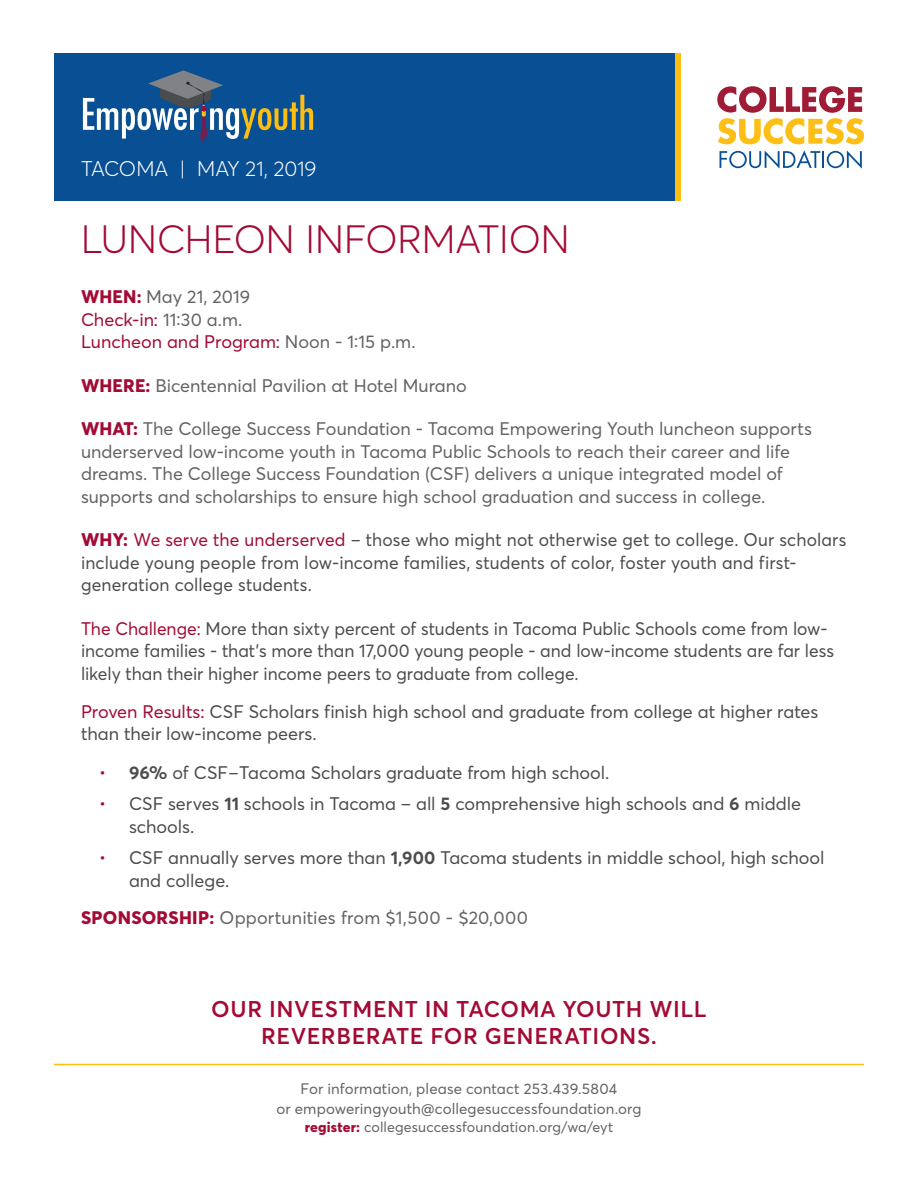
<style>
.page{position:relative;width:918px;height:1188px;background:#fff}
.page>*{position:absolute;margin:0;border:0;box-sizing:border-box;transform-origin:0 0}
.t1{font:300 39px "Averta";color:#a30a34}
.t2{font:600 22.5px "Averta";letter-spacing:.025em;color:#a30a34}
.t3{font:300 21px "Averta";color:#fff}
.t4{font:18px/22.5px "Averta";color:#4b4c4d}
.t5{font:18px/22.5px "Averta";color:#636366}
.t6{font:18px "Averta";color:#a30a34}
.t7{font:15px/19.5px "Averta";letter-spacing:.01em;color:#636366;text-align:center}
.t8{font:14.25px "Averta";letter-spacing:.01em;color:#636366}
.s1{font-weight:800;color:#a30a34}
.s2{color:#636366}
.s3{color:#a30a34}
.s4{font-weight:300;color:#a30a34}
.s5{font-weight:700}
</style>
<div class="page">
<div style="left:54px;top:54px;width:622px;height:147px;background:#094f94"></div>
<svg style="left:717px;top:86px;width:147px;height:58px"></svg>
<svg style="left:720px;top:150px;width:142px;height:19px"></svg>
<svg style="left:83px;top:70px;width:230px;height:73px"></svg>
<div style="left:676px;top:54px;width:5px;height:147px;background:#fdbe12"></div>
<hr style="left:54px;top:1064px;width:810px;height:1px;background:#fdbe12">
<p class="t3" style="left:81px;top:154px;width:237px">TACOMA | MAY 21, 2019</p>
<p class="t1" style="left:81px;top:212px;width:490px">LUNCHEON INFORMATION</p>
<p class="t5" style="left:81px;top:285px;width:171px"><span class="s1">WHEN:</span> May 21, 2019</p>
<p class="t6" style="left:81px;top:307px;width:163px">Check-in: <span class="s2">11:30 a.m.</span></p>
<p class="t6" style="left:81px;top:329px;width:336px">Luncheon and Program: <span class="s2">Noon - 1:15 p.m.</span></p>
<p class="t5" style="left:81px;top:373px;width:387px"><span class="s1">WHERE:</span> Bicentennial Pavilion at Hotel Murano</p>
<p class="t5" style="left:81px;top:417px;width:732px"><span class="s1">WHAT:</span> The College Success Foundation - Tacoma Empowering Youth luncheon supports underserved low-income youth in Tacoma Public Schools to reach their career and life dreams. The College Success Foundation (CSF) delivers a unique integrated model of supports and scholarships to ensure high school graduation and success in college.</p>
<p class="t4" style="left:81px;top:528px;width:767px"><span class="s1">WHY:</span> <span class="s3">We serve the underserved</span> – those who might not otherwise get to college. Our scholars include young people from low-income families, students of color, foster youth and first&shy;generation college students.</p>
<p class="t4" style="left:81px;top:616px;width:754px"><span class="s3">The Challenge:</span> More than sixty percent of students in Tacoma Public Schools come from low&shy;income families - that’s more than 17,000 young people - and low-income students are far less likely than their higher income peers to graduate from college.</p>
<p class="t4" style="left:81px;top:700px;width:739px"><span class="s3">Proven Results:</span> CSF Scholars finish high school and graduate from college at higher rates than their low-income peers.</p>
<p class="t4" style="left:99px;top:760px;width:512px"><span class="s4">•</span> <span class="s5">96%</span> of CSF – Tacoma Scholars graduate from high school.</p>
<p class="t4" style="left:129px;top:792px;width:674px;text-indent:-30px"><span class="s4">•</span> CSF serves <span class="s5">11</span> schools in Tacoma – all <span class="s5">5</span> comprehensive high schools and <span class="s5">6</span> middle schools.</p>
<p class="t4" style="left:129px;top:846px;width:697px;text-indent:-30px"><span class="s4">•</span> CSF annually serves more than <span class="s5">1,900</span> Tacoma students in middle school, high school and college.</p>
<p class="t5" style="left:81px;top:906px;width:448px"><span class="s1">SPONSORSHIP:</span> Opportunities from $1,500 - $20,000</p>
<p class="t2" style="left:211px;top:994px;width:497px">OUR INVESTMENT IN TACOMA YOUTH WILL</p>
<p class="t2" style="left:261px;top:1021px;width:397px">REVERBERATE FOR GENERATIONS.</p>
<p class="t7" style="left:276px;top:1079px;width:367px">For information, please contact 253.439.5804<br>or empoweringyouth@collegesuccessfoundation.org</p>
<p class="t8" style="left:305px;top:1117px;width:310px"><span class="s1">register:</span> collegesuccessfoundation.org/wa/eyt</p>
</div>
